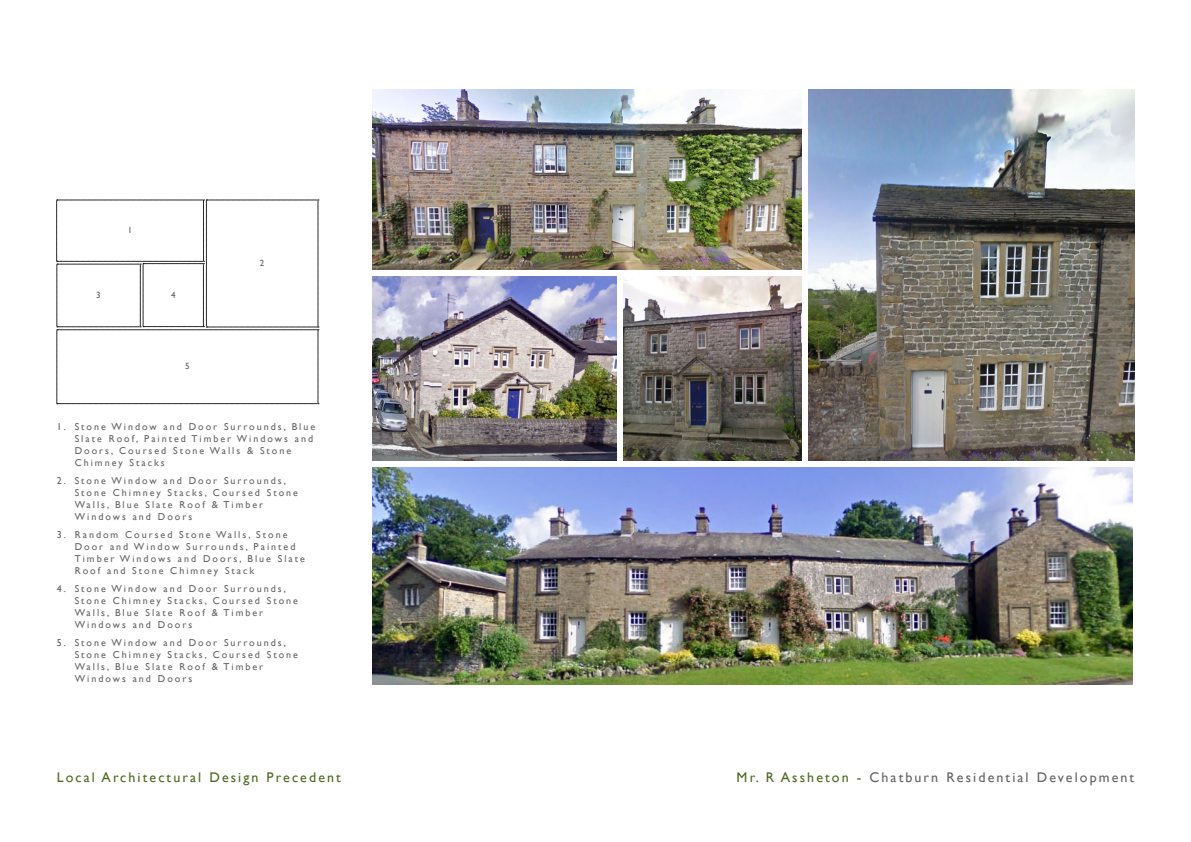
<style>
.page{position:relative;width:1191px;height:842px;background:#fff}
.page>*{position:absolute;margin:0;border:0;box-sizing:border-box;transform-origin:0 0}
.t1{font:14px "Gill Sans";letter-spacing:.15em;color:#646363}
.t2{font:14px "Gill Sans";letter-spacing:.15em;color:#4d6920}
.t3{font:10px/12px "Gill Sans";letter-spacing:.2em;color:#646363}
.t4{font:9px "Gill Sans";color:#646363}
.s1{color:#4d6920}
</style>
<div class="page">
<img style="left:808px;top:90px;width:326px;height:371px">
<img style="left:372px;top:468px;width:760px;height:216px">
<img style="left:372px;top:90px;width:429px;height:179px">
<img style="left:624px;top:276px;width:177px;height:185px">
<img style="left:372px;top:276px;width:245px;height:185px">
<svg style="left:57px;top:200px;width:262px;height:204px"></svg>
<p class="t4" style="left:128px;top:225px;width:6px">1</p>
<p class="t4" style="left:96px;top:290px;width:6px">3</p>
<p class="t4" style="left:171px;top:290px;width:6px">4</p>
<p class="t4" style="left:185px;top:361px;width:6px">5</p>
<p class="t4" style="left:260px;top:258px;width:6px">2</p>
<p class="t3" style="left:75px;top:421px;width:242px;text-indent:-18px">1. Stone Window and Door Surrounds, Blue<br>Slate Roof, Painted Timber Windows and<br>Doors, Coursed Stone Walls &amp; Stone<br>Chimney Stacks</p>
<p class="t3" style="left:75px;top:475px;width:225px;text-indent:-18px">2. Stone Window and Door Surrounds,<br>Stone Chimney Stacks, Coursed Stone<br>Walls, Blue Slate Roof &amp; Timber<br>Windows and Doors</p>
<p class="t3" style="left:75px;top:529px;width:232px;text-indent:-18px">3. Random Coursed Stone Walls, Stone Door and Window Surrounds, Painted Timber Windows and Doors, Blue Slate Roof and Stone Chimney Stack</p>
<p class="t3" style="left:75px;top:583px;width:225px;text-indent:-18px">4. Stone Window and Door Surrounds,<br>Stone Chimney Stacks, Coursed Stone<br>Walls, Blue Slate Roof &amp; Timber<br>Windows and Doors</p>
<p class="t3" style="left:75px;top:637px;width:225px;text-indent:-18px">5. Stone Window and Door Surrounds,<br>Stone Chimney Stacks, Coursed Stone<br>Walls, Blue Slate Roof &amp; Timber<br>Windows and Doors</p>
<h1 class="t2" style="left:57px;top:769px;width:286px">Local Architectural Design Precedent</h1>
<h1 class="t1" style="left:736px;top:769px;width:399px"><span class="s1">Mr. R Assheton -</span> Chatburn Residential Development</h1>
</div>
